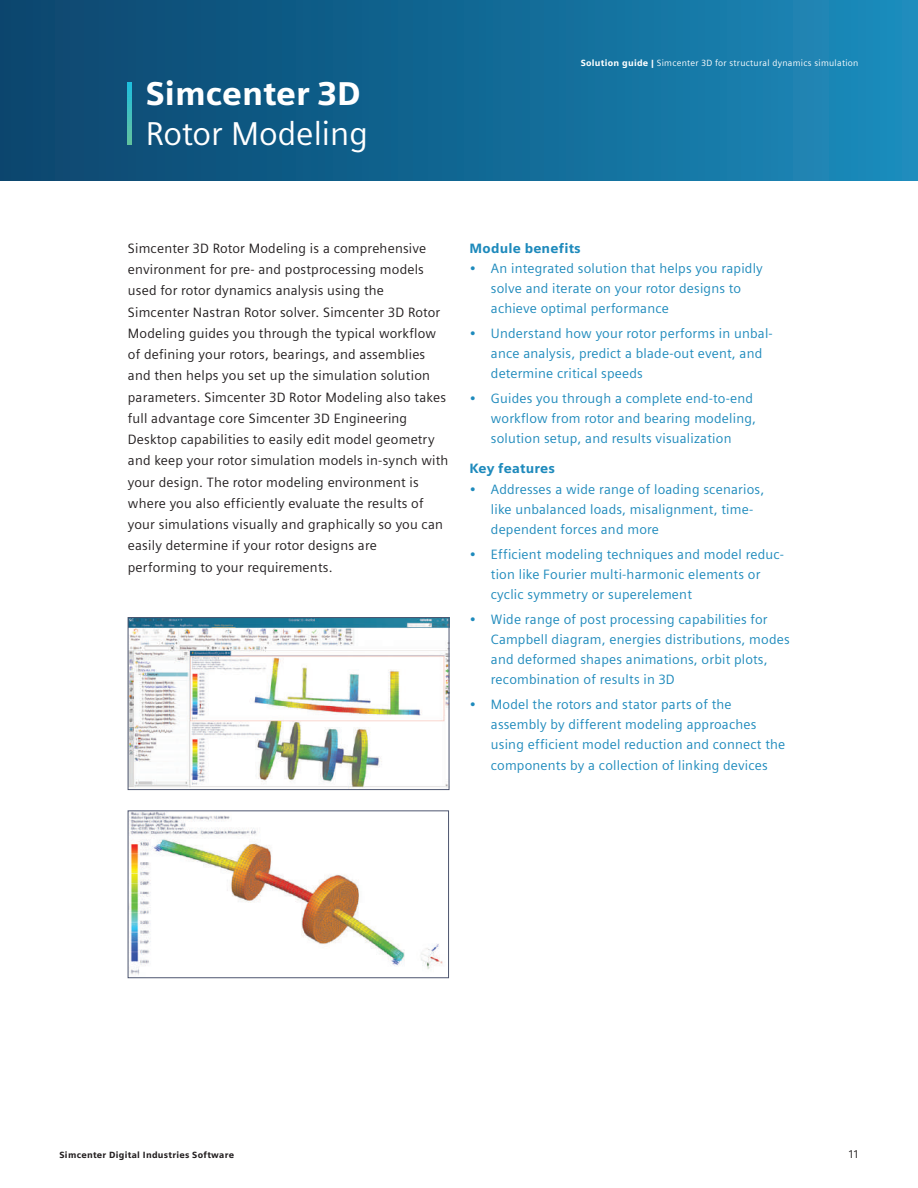
<style>
.page{position:relative;width:918px;height:1188px;background:#fff}
.page>*{position:absolute;margin:0;border:0;box-sizing:border-box;transform-origin:0 0}
.t1{font:33px "Siemens Sans";color:#fff}
.t2{font:900 33px "Siemens Sans";color:#fff}
.t3{font:13.5px/20.2px "Siemens Sans";letter-spacing:.015em;color:#1e8abc}
.t4{font:13.5px/21.3px "Siemens Sans";letter-spacing:.015em;color:#231f20}
.t5{font:900 13.5px "Siemens Sans";letter-spacing:.015em;color:#1e8abc}
.t6{font:11.25px "Siemens Sans";color:#231f20}
.t7{font:9px "Siemens Sans";letter-spacing:.03em;color:#fff}
.t8{font:900 9px "Siemens Sans";letter-spacing:.03em;color:#231f20}
.s1{font-weight:900}
</style>
<div class="page">
<div style="left:0;top:0;width:918px;height:180px;background:linear-gradient(to right,#0a446c,#1b8bbb)"></div>
<svg style="left:128px;top:82px;width:3px;height:63px"></svg>
<img style="left:130px;top:619px;width:317px;height:169px">
<div style="left:128px;top:617px;width:321px;height:173px;border:1px solid #4d556f"></div>
<img style="left:130px;top:813px;width:313px;height:162px">
<div style="left:128px;top:811px;width:321px;height:167px;border:1px solid #4d556f"></div>
<h1 class="t2" style="left:146px;top:74px;width:216px">Simcenter 3D</h1>
<h1 class="t1" style="left:146px;top:115px;width:224px">Rotor Modeling</h1>
<p class="t7" style="left:581px;top:58px;width:279px"><span class="s1">Solution guide |</span> Simcenter 3D for structural dynamics simulation</p>
<p class="t4" style="left:128px;top:238px;width:322px">Simcenter 3D Rotor Modeling is a comprehensive environment for pre- and postprocessing models used for rotor dynamics analysis using the Simcenter Nastran Rotor solver. Simcenter 3D Rotor Modeling guides you through the typical workflow of defining your rotors, bearings, and assemblies and then helps you set up the simulation solution parameters. Simcenter 3D Rotor Modeling also takes full advantage core Simcenter 3D Engineering Desktop capabilities to easily edit model geometry and keep your rotor simulation models in-synch with your design. The rotor modeling environment is where you also efficiently evaluate the results of your simulations visually and graphically so you can easily determine if your rotor designs are performing to your requirements.</p>
<p class="t5" style="left:470px;top:240px;width:113px">Module benefits</p>
<p class="t3" style="left:491px;top:258px;width:274px;text-indent:-21px">• An integrated solution that helps you rapidly solve and iterate on your rotor designs to achieve optimal performance</p>
<p class="t3" style="left:491px;top:323px;width:283px;text-indent:-21px">• Understand how your rotor performs in unbal&shy;ance analysis, predict a blade-out event, and determine critical speeds</p>
<p class="t3" style="left:491px;top:388px;width:267px;text-indent:-21px">• Guides you through a complete end-to-end workflow from rotor and bearing modeling, solution setup, and results visualization</p>
<p class="t5" style="left:470px;top:461px;width:87px">Key features</p>
<p class="t3" style="left:491px;top:479px;width:275px;text-indent:-21px">• Addresses a wide range of loading scenarios, like unbalanced loads, misalignment, time&shy;dependent forces and more</p>
<p class="t3" style="left:491px;top:544px;width:295px;text-indent:-21px">• Efficient modeling techniques and model reduc&shy;tion like Fourier multi-harmonic elements or cyclic symmetry or superelement</p>
<p class="t3" style="left:491px;top:609px;width:300px;text-indent:-21px">• Wide range of post processing capabilities for Campbell diagram, energies distributions, modes and deformed shapes animations, orbit plots, recombination of results in 3D</p>
<p class="t3" style="left:491px;top:694px;width:296px;text-indent:-21px">• Model the rotors and stator parts of the assembly by different modeling approaches using efficient model reduction and connect the components by a collection of linking devices</p>
<p class="t8" style="left:60px;top:1150px;width:176px">Simcenter Digital Industries Software</p>
<p class="t6" style="left:849px;top:1148px;width:11px">11</p>
</div>
